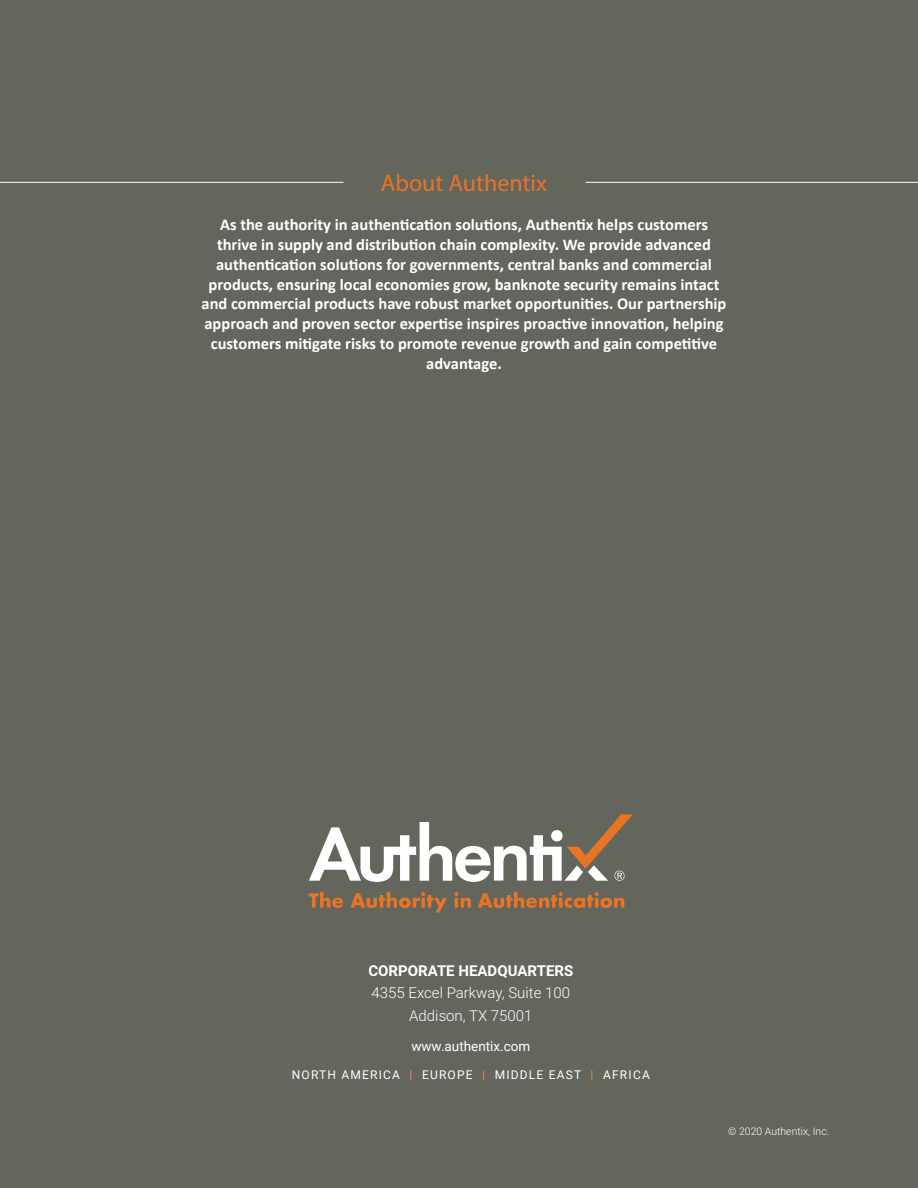
<style>
.page{position:relative;width:918px;height:1188px;background:#fff}
.page>*{position:absolute;margin:0;border:0;box-sizing:border-box;transform-origin:0 0}
.t1{font:24px "Myriad Pro";color:#e87424}
.t2{font:700 16.5px/19.8px "Calibri";color:#fff;text-align:center}
.t3{font:300 15px/22.5px "Roboto";color:#fff;text-align:center}
.t4{font:700 15px "Roboto";color:#fff}
.t5{font:13.5px "Roboto";color:#fff}
.t6{font:12px "Roboto";letter-spacing:.1em;color:#fff}
.t7{font:300 10.5px "Roboto";color:#fff}
.s1{color:#ec8c47}
</style>
<div class="page">
<div style="left:1px;top:0;width:917px;height:1188px;background:#64665d"></div>
<hr style="left:0;top:182px;width:343px;height:1px;background:#fff">
<hr style="left:586px;top:182px;width:332px;height:1px;background:#fff">
<svg style="left:309px;top:814px;width:324px;height:68px"></svg>
<svg style="left:309px;top:892px;width:34px;height:16px"></svg>
<svg style="left:350px;top:892px;width:97px;height:21px"></svg>
<svg style="left:455px;top:892px;width:16px;height:16px"></svg>
<svg style="left:478px;top:892px;width:146px;height:16px"></svg>
<h1 class="t1" style="left:381px;top:168px;width:168px">About Authentix</h1>
<p class="t2" style="left:202px;top:215px;width:526px">As the authority in authentication solutions, Authentix helps customers thrive in supply and distribution chain complexity. We provide advanced authentication solutions for governments, central banks and commercial products, ensuring local economies grow, banknote security remains intact and commercial products have robust market opportunities. Our partnership approach and proven sector expertise inspires proactive innovation, helping customers mitigate risks to promote revenue growth and gain competitive advantage.</p>
<p class="t4" style="left:368px;top:960px;width:206px">CORPORATE HEADQUARTERS</p>
<p class="t3" style="left:372px;top:981px;width:200px">4355 Excel Parkway, Suite 100<br>Addison, TX 75001</p>
<p class="t5" style="left:411px;top:1037px;width:120px">www.authentix.com</p>
<p class="t6" style="left:292px;top:1067px;width:360px">NORTH AMERICA <span class="s1">|</span> EUROPE <span class="s1">|</span> MIDDLE EAST <span class="s1">|</span> AFRICA</p>
<p class="t7" style="left:728px;top:1124px;width:103px">© 2020 Authentix, Inc.</p>
</div>
